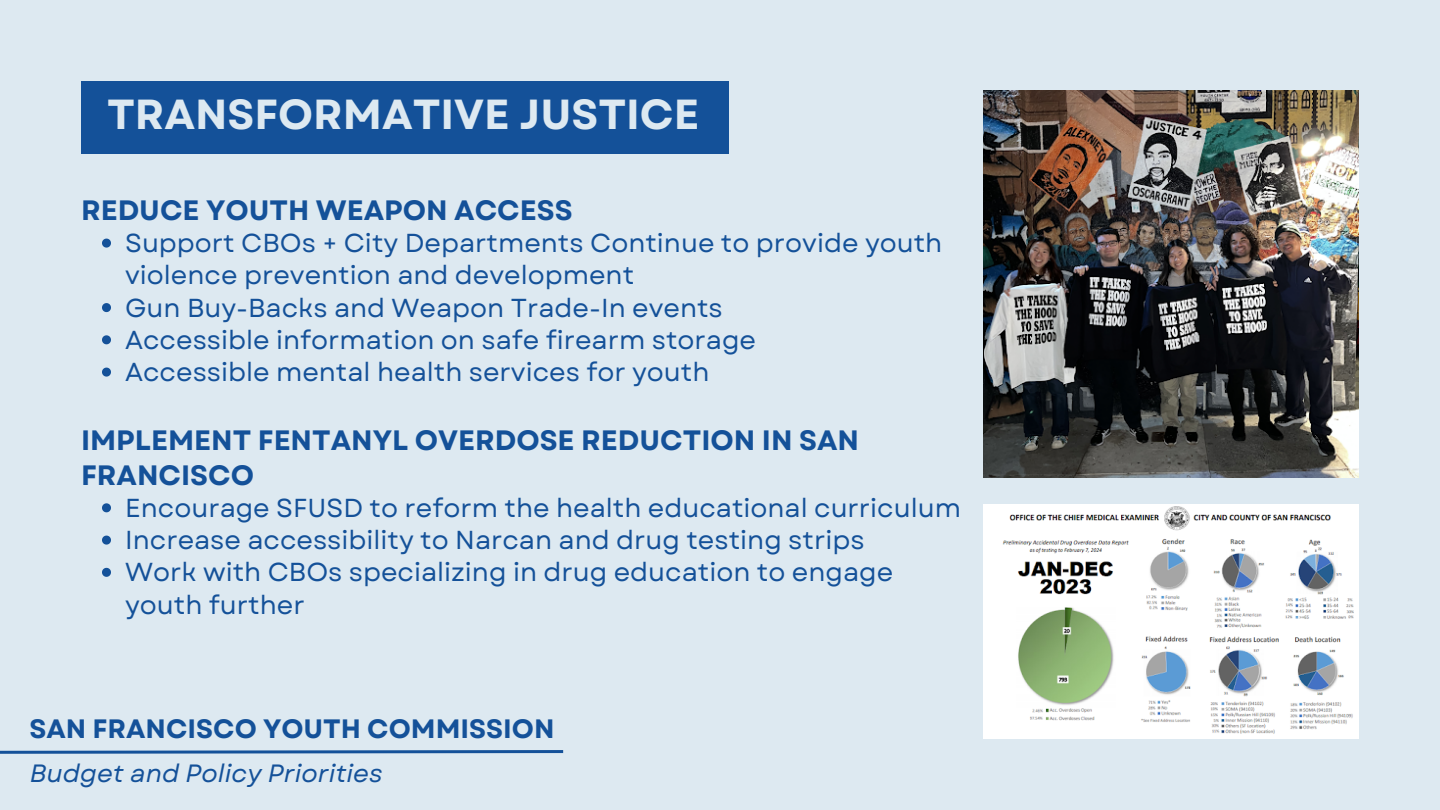
<style>
.page{position:relative;width:1440px;height:810px;background:#dde9f1}
.page>*{position:absolute;margin:0;border:0;box-sizing:border-box;transform-origin:0 0}
.t1{font:700 42px "Garet";color:#dde9f1}
.t2{font:700 28px/34.5px "Garet";color:#145199}
.t3{font:700 26.6px "Garet";color:#145199}
.t4{font:26px/32.2px "Garet";color:#145199}
.t5{font:italic 25px "Garet";color:#145199}
</style>
<div class="page">
<svg style="left:0;top:750px;width:564px;height:4px;background:#4576ae"></svg>
<div style="left:81px;top:81px;width:648px;height:73px;background:#145199"></div>
<svg style="left:102px;top:239px;width:9px;height:9px"></svg>
<svg style="left:102px;top:303px;width:9px;height:9px"></svg>
<svg style="left:102px;top:335px;width:9px;height:9px"></svg>
<svg style="left:102px;top:368px;width:9px;height:9px"></svg>
<svg style="left:102px;top:503px;width:9px;height:9px"></svg>
<svg style="left:102px;top:536px;width:9px;height:9px"></svg>
<svg style="left:102px;top:568px;width:9px;height:9px"></svg>
<img style="left:983px;top:91px;width:376px;height:387px">
<img style="left:983px;top:504px;width:376px;height:234px">
<p class="t1" style="left:107px;top:84px;width:594px">TRANSFORMATIVE JUSTICE</p>
<h2 class="t2" style="left:81px;top:193px;width:493px">REDUCE YOUTH WEAPON ACCESS</h2>
<p class="t4" style="left:125px;top:227px;width:819px">Support CBOs + City Departments Continue to provide youth violence prevention and development</p>
<p class="t4" style="left:125px;top:292px;width:599px">Gun Buy-Backs and Weapon Trade-In events</p>
<p class="t4" style="left:125px;top:324px;width:632px">Accessible information on safe firearm storage</p>
<p class="t4" style="left:125px;top:356px;width:586px">Accessible mental health services for youth</p>
<h2 class="t2" style="left:81px;top:423px;width:780px">IMPLEMENT FENTANYL OVERDOSE REDUCTION IN SAN<br>FRANCISCO</h2>
<p class="t4" style="left:125px;top:492px;width:837px">Encourage SFUSD to reform the health educational curriculum</p>
<p class="t4" style="left:125px;top:524px;width:741px">Increase accessibility to Narcan and drug testing strips</p>
<p class="t4" style="left:125px;top:556px;width:770px">Work with CBOs specializing in drug education to engage youth further</p>
<h1 class="t3" style="left:29px;top:709px;width:527px">SAN FRANCISCO YOUTH COMMISSION</h1>
<p class="t5" style="left:30px;top:755px;width:354px">Budget and Policy Priorities</p>
</div>
